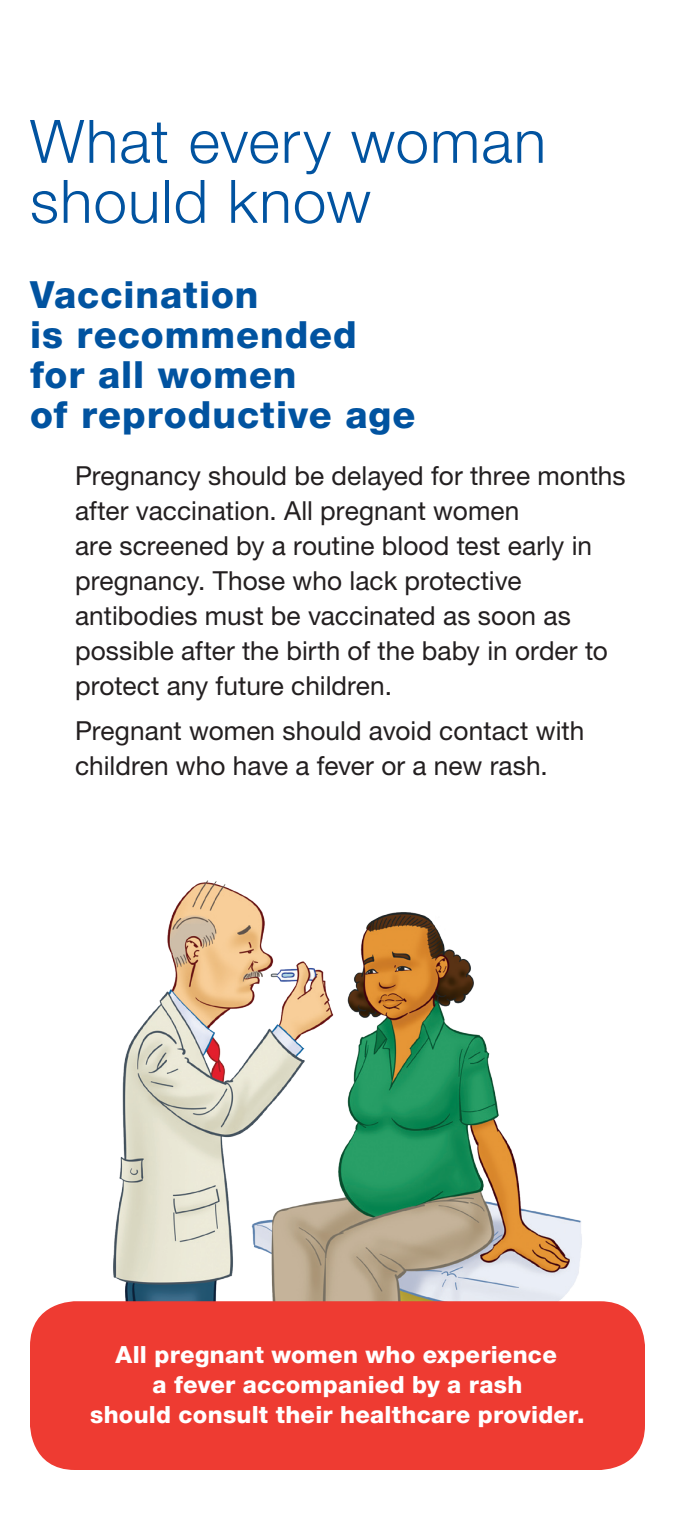
<style>
.page{position:relative;width:675px;height:1530px;background:#fff}
.page>*{position:absolute;margin:0;border:0;box-sizing:border-box;transform-origin:0 0}
._02_01_01_Titre_bleu{font:300 60px/60px "Helvetica Neue LT Std";letter-spacing:.02em;color:#0153a0}
._02_02_Sous_titre{font:800 37.5px/40px "Helvetica Neue LT Std";letter-spacing:.025em;color:#0153a0}
._03_02_01_Texte_cour{font:26.25px/35px "Helvetica Neue LT Std";color:#231f20}
.t1{font:800 23.75px/30px "Helvetica Neue LT Std";letter-spacing:.01em;color:#fff;text-align:center}
</style>
<div class="page">
<img style="left:113px;top:880px;width:469px;height:421px">
<div style="left:30px;top:1301px;width:615px;height:169px;background:#ee3b32;border-radius:45px"></div>
<p class="_02_01_01_Titre_bleu" style="left:30px;top:110px;width:518px">What every woman should know</p>
<p class="_02_02_Sous_titre" style="left:30px;top:274px;width:387px">Vaccination<br>is recommended for all women<br>of reproductive age</p>
<p class="_03_02_01_Texte_cour" style="left:75px;top:458px;width:552px">Pregnancy should be delayed for three months after vaccination. All pregnant women<br>are screened by a routine blood test early in pregnancy. Those who lack protective antibodies must be vaccinated as soon as possible after the birth of the baby in order to protect any future children.</p>
<p class="_03_02_01_Texte_cour" style="left:75px;top:713px;width:511px">Pregnant women should avoid contact with children who have a fever or a new rash.</p>
<p class="t1" style="left:90px;top:1340px;width:496px">All pregnant women who experience<br>a fever accompanied by a rash<br>should consult their healthcare provider.</p>
</div>
